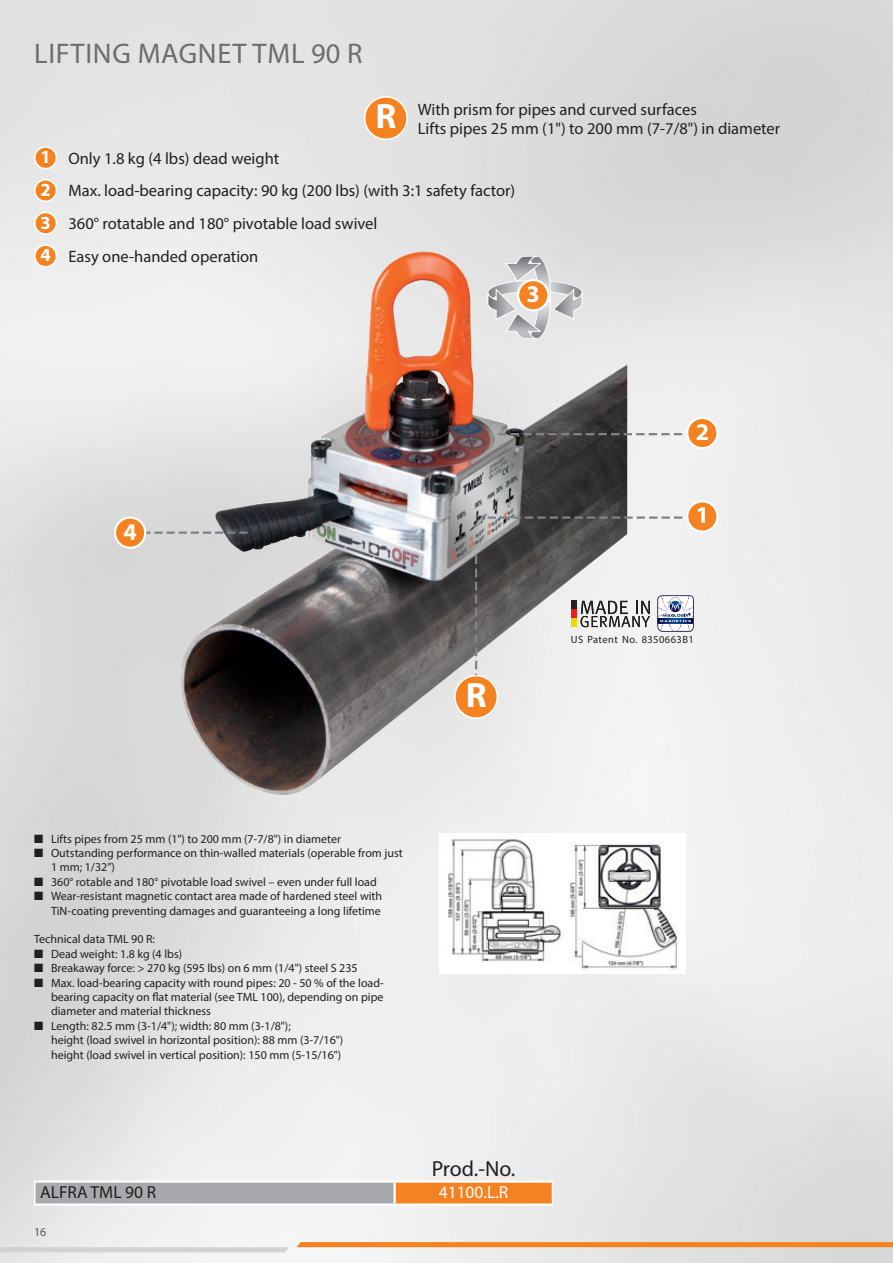
<style>
.page{position:relative;width:893px;height:1263px;background:#fff}
.page>*{position:absolute;margin:0;border:0;box-sizing:border-box;transform-origin:0 0}
.t1{font:700 35.25px "Myriad Pro";color:#fff}
.Ü2_Grey-Design{font:28.5px "Myriad Pro";letter-spacing:.025em;color:#6c6d70}
.Detail_Punkt_Kreis{font:700 24px "Myriad Pro";color:#fff}
.Art-Nr_Überschrift_g{font:21.75px "Myriad Pro";letter-spacing:-.005em;color:#231f20}
.t2{font:700 18.6px "Myriad Pro";color:#fff}
.Art-Name_zu_Art-Nr{font:17.4px "Myriad Pro";color:#231f20}
.Art-Nr_rechts{font:17.4px "Myriad Pro";color:#fff}
.Aufzählpunkte_Vortei{font:16.5px "Myriad Pro";color:#231f20}
.Aufzählungen_Rotes_K{font:12px/14.4px "Myriad Pro";color:#231f20}
.t3{font:12px "Myriad Pro";color:#57585a}
.US_Patentnr{font:10.5px "Myriad Pro";letter-spacing:.04em;color:#231f20}
</style>
<div class="page">
<img style="left:0;top:0;width:893px;height:1263px">
<svg style="left:297px;top:1242px;width:596px;height:5px;background:#f48424"></svg>
<svg style="left:0;top:1247px;width:289px;height:5px"></svg>
<div style="left:35px;top:1181px;width:360px;height:23px;background:#a8a9ad"></div>
<div style="left:395px;top:1181px;width:157px;height:23px;background:#f58220"></div>
<hr style="left:34px;top:1180px;width:361px;height:3px;background:#fff">
<hr style="left:395px;top:1180px;width:158px;height:3px;background:#fff">
<hr style="left:394px;top:1183px;width:2px;height:20px;background:#fff">
<hr style="left:34px;top:1203px;width:361px;height:3px;background:#fff">
<hr style="left:395px;top:1203px;width:158px;height:3px;background:#fff">
<hr style="left:34px;top:1183px;width:2px;height:20px;background:#fff">
<svg style="left:552px;top:1183px;width:1px;height:20px"></svg>
<img style="left:215px;top:251px;width:205px;height:301px">
<div style="left:440px;top:834px;width:246px;height:140px;background:#fff"></div>
<img style="left:448px;top:839px;width:231px;height:132px">
<div style="left:35px;top:147px;width:21px;height:22px;background:#f58220;border-radius:50%"></div>
<div style="left:34px;top:146px;width:23px;height:23px;border:2px solid #fff;border-radius:50%"></div>
<div style="left:35px;top:180px;width:21px;height:21px;background:#f58220;border-radius:50%"></div>
<div style="left:34px;top:179px;width:23px;height:23px;border:2px solid #fff;border-radius:50%"></div>
<div style="left:35px;top:212px;width:21px;height:22px;background:#f58220;border-radius:50%"></div>
<div style="left:34px;top:212px;width:23px;height:23px;border:2px solid #fff;border-radius:50%"></div>
<div style="left:35px;top:245px;width:21px;height:22px;background:#f58220;border-radius:50%"></div>
<div style="left:34px;top:244px;width:23px;height:24px;border:2px solid #fff;border-radius:50%"></div>
<svg style="left:498px;top:433px;width:188px;height:2px"></svg>
<div style="left:687px;top:418px;width:30px;height:30px;background:#f58220;border-radius:50%"></div>
<div style="left:686px;top:417px;width:32px;height:32px;border:2px solid #fff;border-radius:50%"></div>
<svg style="left:488px;top:516px;width:198px;height:3px"></svg>
<div style="left:687px;top:501px;width:30px;height:31px;background:#f58220;border-radius:50%"></div>
<div style="left:686px;top:500px;width:32px;height:33px;border:2px solid #fff;border-radius:50%"></div>
<svg style="left:146px;top:531px;width:101px;height:3px"></svg>
<div style="left:115px;top:517px;width:30px;height:31px;background:#f58220;border-radius:50%"></div>
<div style="left:114px;top:516px;width:32px;height:33px;border:2px solid #fff;border-radius:50%"></div>
<div style="left:365px;top:97px;width:42px;height:42px;background:#f58220;border-radius:50%"></div>
<div style="left:364px;top:96px;width:44px;height:44px;border:2px solid #fff;border-radius:50%"></div>
<svg style="left:475px;top:555px;width:2px;height:120px"></svg>
<div style="left:455px;top:676px;width:42px;height:42px;background:#f58220;border-radius:50%"></div>
<div style="left:454px;top:675px;width:44px;height:44px;border:2px solid #fff;border-radius:50%"></div>
<svg style="left:488px;top:256px;width:94px;height:83px;background:#d0d1d2"></svg>
<div style="left:518px;top:280px;width:30px;height:30px;background:#f58220;border-radius:50%"></div>
<div style="left:517px;top:279px;width:32px;height:32px;border:2px solid #fff;border-radius:50%"></div>
<svg style="left:657px;top:595px;width:37px;height:37px"></svg>
<svg style="left:581px;top:601px;width:69px;height:26px"></svg>
<div style="left:571px;top:600px;width:5px;height:9px;background:#231f20"></div>
<div style="left:571px;top:609px;width:5px;height:9px;background:#ee1d23"></div>
<div style="left:571px;top:618px;width:5px;height:9px;background:#ebdb01"></div>
<p class="Ü2_Grey-Design" style="left:34px;top:36px;width:330px">LIFTING MAGNET TML 90 R</p>
<p class="t1" style="left:375px;top:94px;width:22px">R</p>
<p class="Aufzählpunkte_Vortei" style="left:418px;top:99px;width:281px">With prism for pipes and curved surfaces</p>
<p class="Aufzählpunkte_Vortei" style="left:418px;top:119px;width:364px">Lifts pipes 25 mm (1") to 200 mm (7-7/8") in diameter</p>
<p class="t2" style="left:40px;top:145px;width:12px">1</p>
<p class="t2" style="left:40px;top:178px;width:12px">2</p>
<p class="t2" style="left:40px;top:210px;width:12px">3</p>
<p class="t2" style="left:40px;top:243px;width:12px">4</p>
<p class="Aufzählpunkte_Vortei" style="left:68px;top:148px;width:212px">Only 1.8 kg (4 lbs) dead weight</p>
<p class="Aufzählpunkte_Vortei" style="left:68px;top:181px;width:448px">Max. load-bearing capacity: 90 kg (200 lbs) (with 3:1 safety factor)</p>
<p class="Aufzählpunkte_Vortei" style="left:68px;top:213px;width:311px">360° rotatable and 180° pivotable load swivel</p>
<p class="Aufzählpunkte_Vortei" style="left:68px;top:246px;width:191px">Easy one-handed operation</p>
<p class="Detail_Punkt_Kreis" style="left:527px;top:278px;width:15px">3</p>
<p class="Detail_Punkt_Kreis" style="left:123px;top:516px;width:15px">4</p>
<p class="t1" style="left:466px;top:672px;width:22px">R</p>
<p class="Detail_Punkt_Kreis" style="left:696px;top:416px;width:15px">2</p>
<p class="Detail_Punkt_Kreis" style="left:696px;top:500px;width:15px">1</p>
<p class="US_Patentnr" style="left:571px;top:633px;width:124px">US Patent No. 8350663B1</p>
<p class="Aufzählungen_Rotes_K" style="left:34px;top:831px;width:309px">■ Lifts pipes from 25 mm (1") to 200 mm (7-7/8") in diameter</p>
<p class="Aufzählungen_Rotes_K" style="left:51px;top:846px;width:353px;text-indent:-17px">■ Outstanding performance on thin-walled materials (operable from just<br>1 mm; 1/32”)</p>
<p class="Aufzählungen_Rotes_K" style="left:34px;top:874px;width:344px">■ 360° rotable and 180° pivotable load swivel – even under full load</p>
<p class="Aufzählungen_Rotes_K" style="left:34px;top:889px;width:350px;text-align:right">■ Wear-resistant magnetic contact area made of hardened steel with<br>TiN-coating preventing damages and guaranteeing a long lifetime</p>
<p class="Aufzählungen_Rotes_K" style="left:34px;top:932px;width:123px">Technical data TML 90 R:</p>
<p class="Aufzählungen_Rotes_K" style="left:34px;top:946px;width:150px">■ Dead weight: 1.8 kg (4 lbs)</p>
<p class="Aufzählungen_Rotes_K" style="left:34px;top:961px;width:325px">■ Breakaway force: &gt; 270 kg (595 lbs) on 6 mm (1/4") steel S 235</p>
<p class="Aufzählungen_Rotes_K" style="left:51px;top:975px;width:334px;text-align:justify;text-indent:-17px">■ Max. load-bearing capacity with round pipes: 20 - 50 % of the load&shy;bearing capacity on flat material (see TML 100), depending on pipe diameter and material thickness</p>
<p class="Aufzählungen_Rotes_K" style="left:51px;top:1018px;width:294px;text-indent:-17px">■ Length: 82.5 mm (3-1/4"); width: 80 mm (3-1/8");<br>height (load swivel in horizontal position): 88 mm (3-7/16") height (load swivel in vertical position): 150 mm (5-15/16")</p>
<p class="Art-Nr_Überschrift_g" style="left:432px;top:1155px;width:85px">Prod.-No.</p>
<p class="Art-Name_zu_Art-Nr" style="left:40px;top:1182px;width:118px">ALFRA TML 90 R</p>
<p class="Art-Nr_rechts" style="left:439px;top:1182px;width:71px">41100.L.R</p>
<p class="t3" style="left:34px;top:1225px;width:14px">16</p>
</div>
